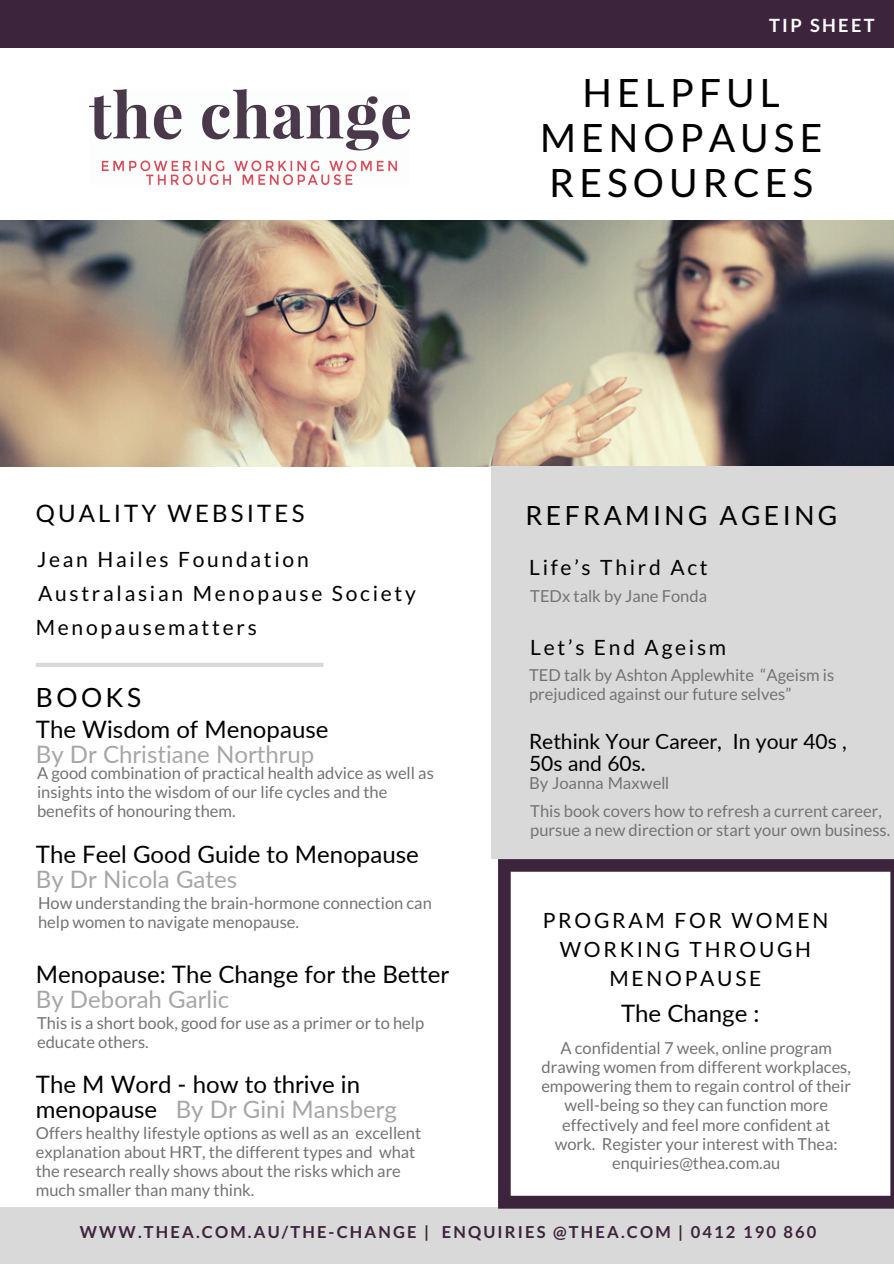
<style>
.page{position:relative;width:894px;height:1264px;background:#fff}
.page>*{position:absolute;margin:0;border:0;box-sizing:border-box;transform-origin:0 0}
.t1{font:39px/45px "Lato";letter-spacing:.13em;color:#000;text-align:center}
.t2{font:26.55px "Lato";letter-spacing:.13em;color:#000}
.t3{font:24px/24.8px "Lato";color:#000}
.t4{font:24px "Lato";color:#a6a6a6}
.t5{font:24px "Lato";letter-spacing:.13em;color:#000}
.t6{font:21px/29.2px "Lato";letter-spacing:.13em;color:#000;text-align:center}
.t7{font:21px/21.5px "Lato";color:#000}
.t8{font:700 18.15px "Lato";letter-spacing:.13em;color:#fff}
.t9{font:16.5px/19.2px "Lato";color:#737373}
.t10{font:700 16.5px "Lato";letter-spacing:.13em;color:#3d243d}
.s1{color:#a6a6a6}
</style>
<div class="page">
<img style="left:0;top:220px;width:893px;height:246px">
<div style="left:0;top:1207px;width:893px;height:56px;background:#d9d9d9"></div>
<img style="left:89px;top:89px;width:320px;height:96px">
<div style="left:491px;top:465px;width:402px;height:393px;background:#d9d9d9"></div>
<div style="left:0;top:0;width:893px;height:48px;background:#3d243d"></div>
<svg style="left:498px;top:859px;width:395px;height:349px"></svg>
<svg style="left:36px;top:663px;width:287px;height:4px"></svg>
<p class="t8" style="left:768px;top:14px;width:107px">TIP SHEET</p>
<h1 class="t1" style="left:540px;top:69px;width:284px">HELPFUL<br>MENOPAUSE<br>RESOURCES</h1>
<h3 class="t5" style="left:36px;top:498px;width:270px">QUALITY WEBSITES</h3>
<p class="t6" style="left:37px;top:544px;width:273px">Jean Hailes Foundation</p>
<p class="t6" style="left:38px;top:578px;width:379px">Australasian Menopause Society</p>
<p class="t6" style="left:36px;top:612px;width:222px">Menopausematters</p>
<h2 class="t2" style="left:36px;top:681px;width:107px">BOOKS</h2>
<h3 class="t3" style="left:36px;top:716px;width:294px">The Wisdom of Menopause</h3>
<h3 class="t4" style="left:36px;top:739px;width:280px">By Dr Christiane Northrup</h3>
<p class="t9" style="left:37px;top:763px;width:398px">A good combination of practical health advice as well as insights into the wisdom of our life cycles and the benefits of honouring them.</p>
<h3 class="t3" style="left:36px;top:841px;width:384px">The Feel Good Guide to Menopause</h3>
<h3 class="t4" style="left:36px;top:864px;width:203px">By Dr Nicola Gates</h3>
<p class="t9" style="left:38px;top:892px;width:395px">How understanding the brain-hormone connection can help women to navigate menopause.</p>
<h3 class="t3" style="left:36px;top:961px;width:415px">Menopause: The Change for the Better</h3>
<h3 class="t4" style="left:36px;top:984px;width:195px">By Deborah Garlic</h3>
<p class="t9" style="left:37px;top:1013px;width:388px">This is a short book, good for use as a primer or to help educate others.</p>
<h3 class="t3" style="left:36px;top:1071px;width:362px">The M Word - how to thrive in menopause <span class="s1">By Dr Gini Mansberg</span></h3>
<p class="t9" style="left:36px;top:1122px;width:387px">Offers healthy lifestyle options as well as an excellent explanation about HRT, the different types and what the research really shows about the risks which are much smaller than many think.</p>
<h2 class="t2" style="left:525px;top:498px;width:313px">REFRAMING AGEING</h2>
<p class="t6" style="left:529px;top:552px;width:180px">Life’s Third Act</p>
<p class="t9" style="left:530px;top:585px;width:178px">TEDx talk by Jane Fonda</p>
<p class="t6" style="left:530px;top:632px;width:197px">Let’s End Ageism</p>
<p class="t9" style="left:529px;top:664px;width:306px">TED talk by Ashton Applewhite “Ageism is prejudiced against our future selves”</p>
<p class="t7" style="left:529px;top:730px;width:319px">Rethink Your Career, In your 40s ,<br>50s and 60s.</p>
<p class="t9" style="left:529px;top:768px;width:354px;line-height:28.3px">By Joanna Maxwell<br>This book covers how to refresh a current career,</p>
<p class="t9" style="left:530px;top:820px;width:361px">pursue a new direction or start your own business.</p>
<p class="t6" style="left:542px;top:905px;width:287px">PROGRAM FOR WOMEN<br>WORKING THROUGH<br>MENOPAUSE</p>
<h3 class="t3" style="left:620px;top:1000px;width:140px">The Change :</h3>
<p class="t9" style="left:541px;top:1037px;width:311px;text-align:center">A confidential 7 week, online program drawing women from different workplaces, empowering them to regain control of their well-being so they can function more effectively and feel more confident at work. Register your interest with Thea: enquiries@thea.com.au</p>
<p class="t10" style="left:80px;top:1221px;width:738px">WWW.THEA.COM.AU/THE-CHANGE | ENQUIRIES @THEA.COM | 0412 190 860</p>
</div>
